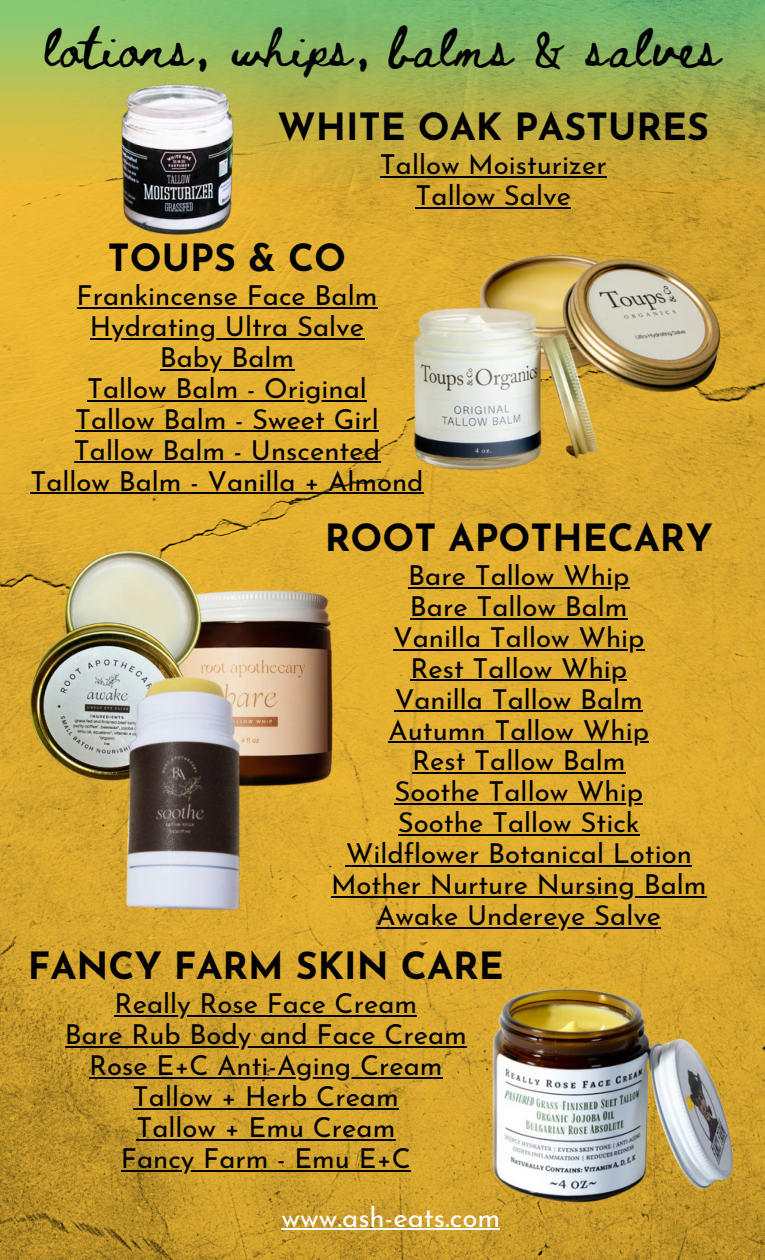
<style>
.page{position:relative;width:765px;height:1260px;background:#fff}
.page>*{position:absolute;margin:0;border:0;box-sizing:border-box;transform-origin:0 0}
.t1{font:39px "Beth Ellen";letter-spacing:.05em;color:#000}
.t2{font:700 37.5px "Josefin Sans";color:#000}
.t3{font:27.62px "Josefin Sans";color:#fff}
.t4{font:27.5px "Josefin Sans";color:#000}
</style>
<div class="page">
<img style="left:0;top:181px;width:765px;height:1079px">
<img style="left:0;top:0;width:765px;height:181px">
<img style="left:107px;top:77px;width:140px;height:164px">
<img style="left:464px;top:240px;width:272px;height:162px">
<hr style="left:380px;top:176px;width:227px;height:2px;background:#000">
<hr style="left:416px;top:207px;width:155px;height:2px;background:#000">
<hr style="left:77px;top:307px;width:300px;height:2px;background:#000">
<hr style="left:90px;top:338px;width:274px;height:2px;background:#000">
<hr style="left:160px;top:369px;width:134px;height:2px;background:#000">
<hr style="left:87px;top:400px;width:280px;height:1px;background:#000">
<hr style="left:75px;top:431px;width:304px;height:1px;background:#000">
<hr style="left:74px;top:461px;width:306px;height:2px;background:#000">
<hr style="left:30px;top:492px;width:394px;height:2px;background:#000">
<img style="left:397px;top:301px;width:214px;height:189px">
<img style="left:218px;top:577px;width:127px;height:69px">
<img style="left:9px;top:533px;width:209px;height:257px">
<img style="left:14px;top:646px;width:332px;height:331px">
<img style="left:475px;top:977px;width:272px;height:233px">
<hr style="left:281px;top:1229px;width:219px;height:1px;background:#fff">
<hr style="left:408px;top:587px;width:221px;height:2px;background:#000">
<hr style="left:410px;top:618px;width:218px;height:2px;background:#000">
<hr style="left:393px;top:649px;width:252px;height:1px;background:#000">
<hr style="left:410px;top:680px;width:217px;height:1px;background:#000">
<hr style="left:395px;top:710px;width:248px;height:2px;background:#000">
<hr style="left:389px;top:741px;width:260px;height:2px;background:#000">
<hr style="left:412px;top:772px;width:214px;height:2px;background:#000">
<hr style="left:394px;top:803px;width:249px;height:2px;background:#000">
<hr style="left:398px;top:834px;width:242px;height:2px;background:#000">
<hr style="left:346px;top:865px;width:346px;height:2px;background:#000">
<hr style="left:331px;top:896px;width:376px;height:2px;background:#000">
<hr style="left:376px;top:927px;width:285px;height:2px;background:#000">
<hr style="left:115px;top:1015px;width:302px;height:2px;background:#000">
<hr style="left:65px;top:1046px;width:402px;height:2px;background:#000">
<hr style="left:89px;top:1077px;width:354px;height:2px;background:#000">
<hr style="left:133px;top:1108px;width:266px;height:2px;background:#000">
<hr style="left:136px;top:1139px;width:259px;height:2px;background:#000">
<hr style="left:121px;top:1170px;width:290px;height:2px;background:#000">
<p class="t1" style="left:45px;top:30px;width:677px">lotions, whips, balms &amp; salves</p>
<p class="t2" style="left:278px;top:112px;width:433px">WHITE OAK PASTURES</p>
<p class="t4" style="left:380px;top:153px;width:228px">Tallow Moisturizer</p>
<p class="t4" style="left:416px;top:184px;width:157px">Tallow Salve</p>
<p class="t2" style="left:108px;top:243px;width:240px">TOUPS &amp; CO</p>
<p class="t4" style="left:77px;top:284px;width:302px">Frankincense Face Balm</p>
<p class="t4" style="left:90px;top:315px;width:276px">Hydrating Ultra Salve</p>
<p class="t4" style="left:160px;top:346px;width:136px">Baby Balm</p>
<p class="t4" style="left:87px;top:377px;width:281px">Tallow Balm - Original</p>
<p class="t4" style="left:75px;top:408px;width:305px">Tallow Balm - Sweet Girl</p>
<p class="t4" style="left:74px;top:439px;width:308px">Tallow Balm - Unscented</p>
<p class="t4" style="left:30px;top:470px;width:395px">Tallow Balm - Vanilla + Almond</p>
<p class="t2" style="left:325px;top:523px;width:389px">ROOT APOTHECARY</p>
<p class="t4" style="left:408px;top:564px;width:223px">Bare Tallow Whip</p>
<p class="t4" style="left:410px;top:595px;width:219px">Bare Tallow Balm</p>
<p class="t4" style="left:393px;top:626px;width:253px">Vanilla Tallow Whip</p>
<p class="t4" style="left:410px;top:657px;width:218px">Rest Tallow Whip</p>
<p class="t4" style="left:395px;top:688px;width:250px">Vanilla Tallow Balm</p>
<p class="t4" style="left:389px;top:719px;width:262px">Autumn Tallow Whip</p>
<p class="t4" style="left:412px;top:750px;width:215px">Rest Tallow Balm</p>
<p class="t4" style="left:394px;top:781px;width:250px">Soothe Tallow Whip</p>
<p class="t4" style="left:398px;top:812px;width:243px">Soothe Tallow Stick</p>
<p class="t4" style="left:346px;top:843px;width:348px">Wildflower Botanical Lotion</p>
<p class="t4" style="left:331px;top:874px;width:377px">Mother Nurture Nursing Balm</p>
<p class="t4" style="left:376px;top:905px;width:286px">Awake Undereye Salve</p>
<p class="t2" style="left:28px;top:951px;width:477px">FANCY FARM SKIN CARE</p>
<p class="t4" style="left:115px;top:993px;width:304px">Really Rose Face Cream</p>
<p class="t4" style="left:65px;top:1023px;width:403px">Bare Rub Body and Face Cream</p>
<p class="t4" style="left:89px;top:1054px;width:355px">Rose E+C Anti-Aging Cream</p>
<p class="t4" style="left:133px;top:1085px;width:267px">Tallow + Herb Cream</p>
<p class="t4" style="left:136px;top:1116px;width:261px">Tallow + Emu Cream</p>
<p class="t4" style="left:121px;top:1147px;width:291px">Fancy Farm - Emu E+C</p>
<p class="t3" style="left:281px;top:1206px;width:220px">www.ash-eats.com</p>
</div>
